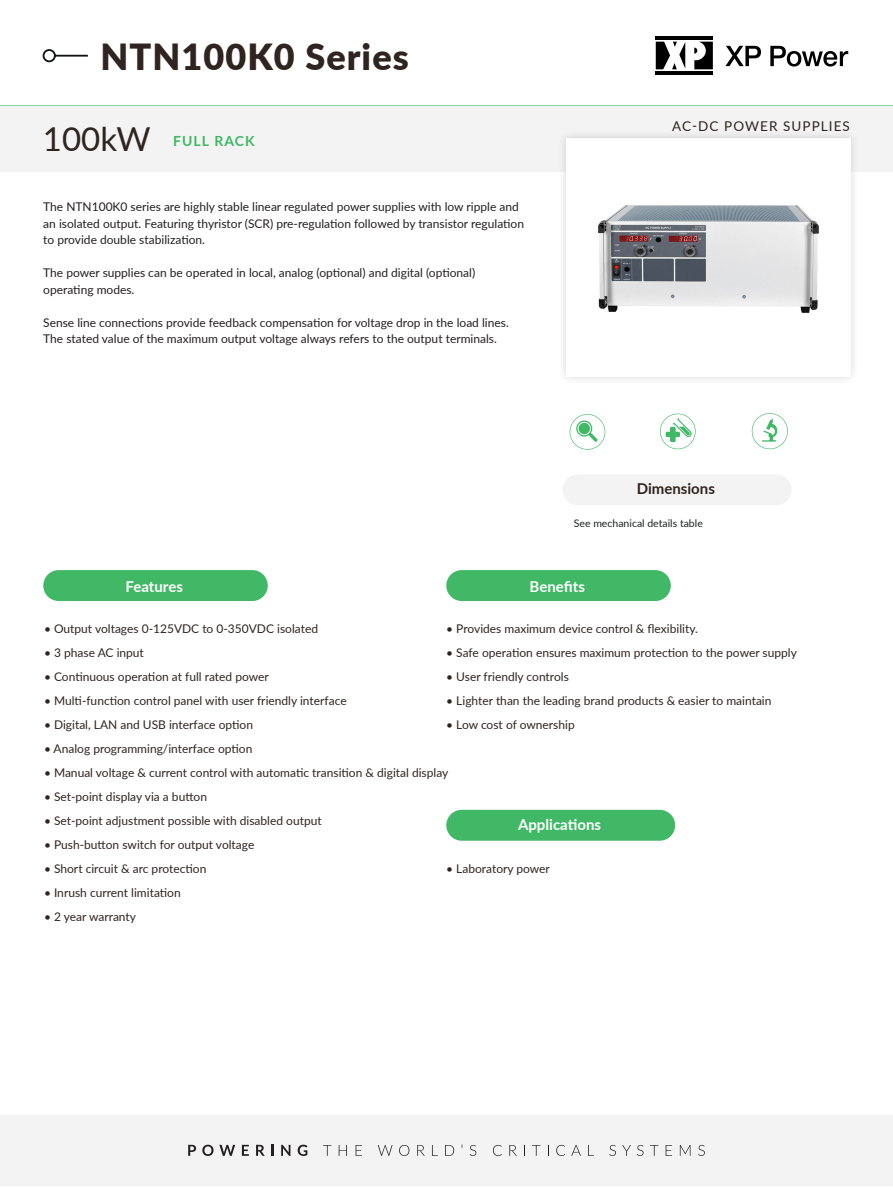
<style>
.page{position:relative;width:893px;height:1187px;background:#fff}
.page>*{position:absolute;margin:0;border:0;box-sizing:border-box;transform-origin:0 0}
.t1{font:900 36px "Lato";letter-spacing:.03em;color:#2f241f}
.t2{font:33px "Lato";color:#2f241f}
.t3{font:700 15px "Lato";color:#fff}
.t4{font:700 15px "Lato";color:#2f241f}
.t5{font:700 13.95px "Lato";letter-spacing:.08em;color:#40b865}
.t6{font:13.5px "Lato";letter-spacing:.08em;color:#2f241f}
.t7{font:12px "Lato";color:#2f241f}
.t8{font:12px/16.5px "Lato";color:#231f20}
.t9{font:10.5px "Lato";color:#1f2220}
</style>
<div class="page">
<svg style="left:725px;top:46px;width:36px;height:20px"></svg>
<svg style="left:770px;top:46px;width:78px;height:20px"></svg>
<hr style="left:656px;top:36px;width:57px;height:3px;background:#000001">
<svg style="left:656px;top:42px;width:29px;height:27px"></svg>
<svg style="left:694px;top:42px;width:19px;height:27px"></svg>
<hr style="left:656px;top:71px;width:57px;height:4px;background:#000001">
<svg style="left:43px;top:49px;width:45px;height:14px"></svg>
<hr style="left:0;top:105px;width:893px;height:1px;background:#40b865">
<div style="left:0;top:106px;width:893px;height:66px;background:#f3f3f3"></div>
<div style="left:0;top:1114px;width:893px;height:71px;background:#f3f3f3"></div>
<svg style="left:188px;top:1144px;width:8px;height:11px"></svg>
<svg style="left:202px;top:1144px;width:11px;height:11px"></svg>
<svg style="left:219px;top:1144px;width:16px;height:11px"></svg>
<svg style="left:242px;top:1144px;width:7px;height:11px"></svg>
<svg style="left:256px;top:1144px;width:8px;height:11px"></svg>
<svg style="left:271px;top:1144px;width:2px;height:11px"></svg>
<svg style="left:281px;top:1144px;width:9px;height:11px"></svg>
<svg style="left:298px;top:1144px;width:9px;height:11px"></svg>
<svg style="left:323px;top:1145px;width:8px;height:10px"></svg>
<svg style="left:339px;top:1145px;width:8px;height:10px"></svg>
<svg style="left:356px;top:1145px;width:6px;height:10px"></svg>
<svg style="left:378px;top:1145px;width:15px;height:10px"></svg>
<svg style="left:399px;top:1144px;width:10px;height:11px"></svg>
<svg style="left:417px;top:1145px;width:7px;height:10px"></svg>
<svg style="left:445px;top:1145px;width:9px;height:10px"></svg>
<svg style="left:470px;top:1144px;width:6px;height:11px"></svg>
<svg style="left:493px;top:1144px;width:9px;height:11px"></svg>
<svg style="left:509px;top:1145px;width:7px;height:10px"></svg>
<svg style="left:532px;top:1145px;width:8px;height:10px"></svg>
<svg style="left:556px;top:1144px;width:9px;height:11px"></svg>
<svg style="left:571px;top:1145px;width:10px;height:10px"></svg>
<svg style="left:609px;top:1145px;width:7px;height:10px"></svg>
<svg style="left:622px;top:1145px;width:9px;height:10px"></svg>
<svg style="left:637px;top:1144px;width:7px;height:11px"></svg>
<svg style="left:650px;top:1145px;width:8px;height:10px"></svg>
<svg style="left:666px;top:1145px;width:6px;height:10px"></svg>
<svg style="left:680px;top:1145px;width:10px;height:10px"></svg>
<svg style="left:698px;top:1144px;width:7px;height:11px"></svg>
<div style="left:558px;top:129px;width:301px;height:256px;background:#231f20;opacity:.2"></div>
<img style="left:567px;top:138px;width:283px;height:238px">
<div style="left:43px;top:570px;width:225px;height:31px;background:#40b865;border-radius:15px"></div>
<div style="left:446px;top:809px;width:229px;height:31px;background:#40b865;border-radius:15px"></div>
<div style="left:563px;top:474px;width:228px;height:31px;background:#f3f3f3;border-radius:15px"></div>
<div style="left:446px;top:570px;width:225px;height:31px;background:#40b865;border-radius:15px"></div>
<svg style="left:570px;top:414px;width:35px;height:35px"></svg>
<div style="left:578px;top:422px;width:12px;height:13px;background:#40b865;border-radius:50%"></div>
<div style="left:578px;top:422px;width:13px;height:13px;border:1px solid #fff;border-radius:50%"></div>
<svg style="left:752px;top:413px;width:36px;height:36px"></svg>
<svg style="left:660px;top:413px;width:36px;height:36px"></svg>
<p class="t1" style="left:100px;top:29px;width:310px">NTN100K0 Series</p>
<p class="t2" style="left:43px;top:116px;width:109px">100kW</p>
<p class="t5" style="left:173px;top:131px;width:83px">FULL RACK</p>
<p class="t8" style="left:43px;top:198px;width:482px">The NTN100K0 series are highly stable linear regulated power supplies with low ripple and an isolated output. Featuring thyristor (SCR) pre-regulation followed by transistor regulation to provide double stabilization.</p>
<p class="t8" style="left:43px;top:264px;width:433px">The power supplies can be operated in local, analog (optional) and digital (optional) operating modes.</p>
<p class="t8" style="left:43px;top:314px;width:467px">Sense line connections provide feedback compensation for voltage drop in the load lines.<br>The stated value of the maximum output voltage always refers to the output terminals.</p>
<p class="t6" style="left:672px;top:116px;width:179px">AC-DC POWER SUPPLIES</p>
<p class="t4" style="left:637px;top:478px;width:80px">Dimensions</p>
<p class="t9" style="left:574px;top:515px;width:130px">See mechanical details table</p>
<p class="t3" style="left:126px;top:575px;width:59px">Features</p>
<p class="t3" style="left:530px;top:575px;width:57px">Benefits</p>
<p class="t7" style="left:446px;top:620px;width:253px">• Provides maximum device control &amp; flexibility.</p>
<p class="t7" style="left:446px;top:644px;width:352px">• Safe operation ensures maximum protection to the power supply</p>
<p class="t7" style="left:446px;top:668px;width:124px">• User friendly controls</p>
<p class="t7" style="left:446px;top:692px;width:327px">• Lighter than the leading brand products &amp; easier to maintain</p>
<p class="t7" style="left:446px;top:716px;width:130px">• Low cost of ownership</p>
<p class="t7" style="left:44px;top:620px;width:276px">• Output voltages 0-125VDC to 0-350VDC isolated</p>
<p class="t7" style="left:44px;top:644px;width:101px">• 3 phase AC input</p>
<p class="t7" style="left:44px;top:668px;width:226px">• Continuous operation at full rated power</p>
<p class="t7" style="left:44px;top:692px;width:304px">• Multi-function control panel with user friendly interface</p>
<p class="t7" style="left:44px;top:716px;width:211px">• Digital, LAN and USB interface option</p>
<p class="t7" style="left:44px;top:740px;width:210px">• Analog programming/interface option</p>
<p class="t7" style="left:44px;top:764px;width:406px">• Manual voltage &amp; current control with automatic transition &amp; digital display</p>
<p class="t7" style="left:44px;top:788px;width:165px">• Set-point display via a button</p>
<p class="t7" style="left:44px;top:812px;width:279px">• Set-point adjustment possible with disabled output</p>
<p class="t7" style="left:44px;top:836px;width:212px">• Push-button switch for output voltage</p>
<p class="t7" style="left:44px;top:860px;width:164px">• Short circuit &amp; arc protection</p>
<p class="t7" style="left:44px;top:884px;width:138px">• Inrush current limitation</p>
<p class="t7" style="left:44px;top:908px;width:94px">• 2 year warranty</p>
<p class="t3" style="left:518px;top:813px;width:85px">Applications</p>
<p class="t7" style="left:446px;top:860px;width:105px">• Laboratory power</p>
</div>
